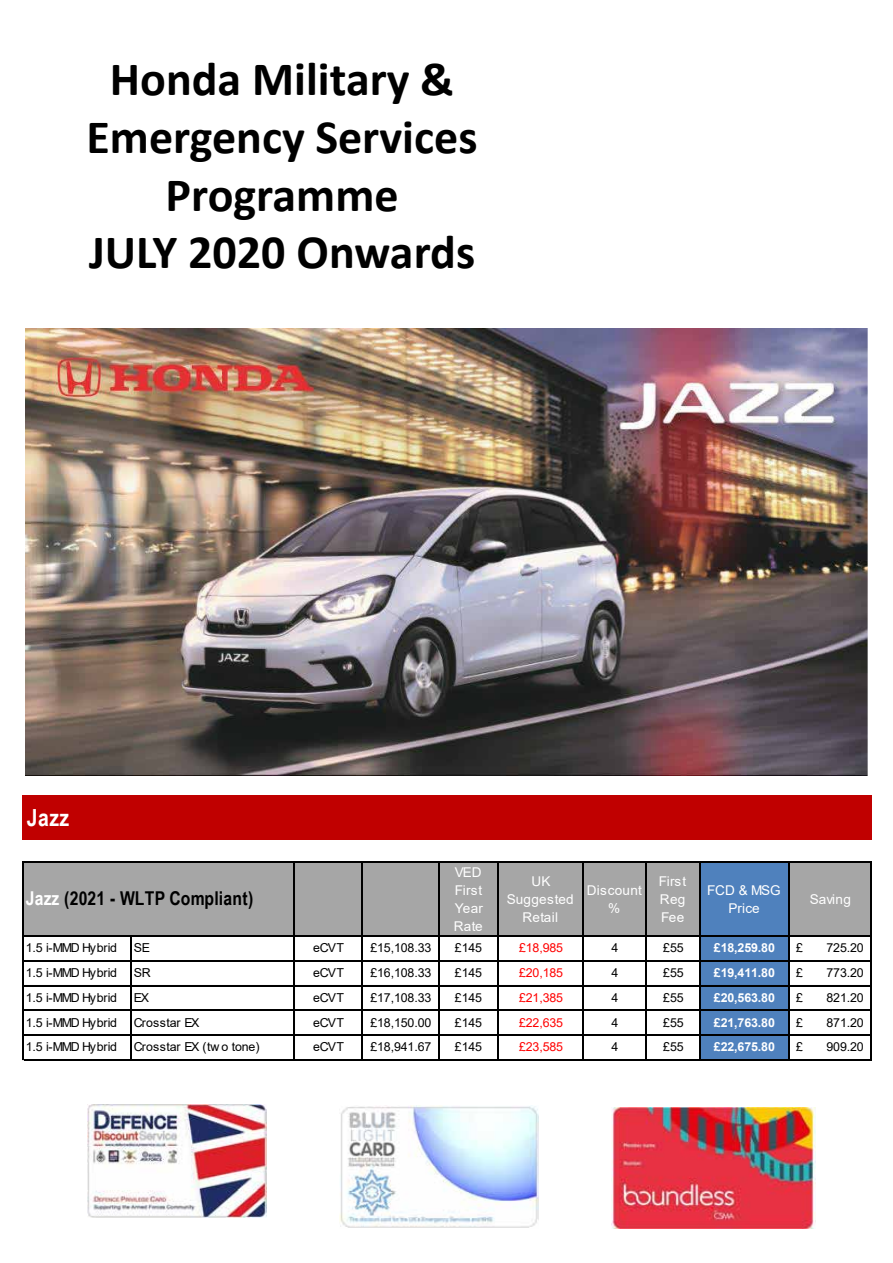
<style>
.page{position:relative;width:893px;height:1263px;background:#fff}
.page>*{position:absolute;margin:0;border:0;box-sizing:border-box;transform-origin:0 0}
.t1{font:700 48px/57.6px "Calibri";color:#000;text-align:center}
.t2{font:700 23.55px "Arial Narrow";color:#fff}
.t3{font:700 19.05px "Arial Narrow";letter-spacing:.01em;color:#000}
.t4{font:13.5px/18px "Arial";letter-spacing:.02em;color:#fff;text-align:justify}
.t5{font:13.5px/18px "Arial";color:#fff;text-align:center}
.t6{font:12.3px "Arial";letter-spacing:-.01em;color:#000}
.t7{font:12.3px "Arial";letter-spacing:-.04em;color:#000}
.t8{font:700 12.3px "Arial";letter-spacing:-.01em;color:#fff}
.t9{font:12.3px "Arial";letter-spacing:-.01em;color:#f00}
.s1{color:#fff}
</style>
<div class="page">
<img style="left:26px;top:329px;width:841px;height:447px">
<img style="left:612px;top:1108px;width:203px;height:120px">
<img style="left:339px;top:1105px;width:199px;height:123px">
<img style="left:88px;top:1104px;width:178px;height:114px">
<div style="left:22px;top:795px;width:849px;height:45px;background:#c00000"></div>
<div style="left:22px;top:861px;width:678px;height:76px;background:#a6a6a6"></div>
<div style="left:699px;top:861px;width:90px;height:76px;background:#4f81bd"></div>
<div style="left:788px;top:861px;width:83px;height:76px;background:#a6a6a6"></div>
<div style="left:699px;top:936px;width:90px;height:124px;background:#4f81bd"></div>
<hr style="left:22px;top:861px;width:2px;height:199px;background:#000">
<hr style="left:294px;top:863px;width:1px;height:197px;background:#000">
<hr style="left:361px;top:863px;width:1px;height:197px;background:#000">
<hr style="left:438px;top:863px;width:1px;height:197px;background:#000">
<hr style="left:498px;top:863px;width:1px;height:197px;background:#000">
<hr style="left:582px;top:863px;width:1px;height:197px;background:#000">
<hr style="left:645px;top:863px;width:1px;height:197px;background:#000">
<hr style="left:699px;top:863px;width:1px;height:197px;background:#000">
<hr style="left:788px;top:863px;width:1px;height:197px;background:#000">
<hr style="left:870px;top:863px;width:1px;height:197px;background:#000">
<hr style="left:131px;top:937px;width:1px;height:123px;background:#000">
<hr style="left:24px;top:861px;width:847px;height:2px;background:#000">
<hr style="left:24px;top:936px;width:847px;height:1px;background:#000">
<hr style="left:24px;top:960px;width:847px;height:1px;background:#000">
<hr style="left:24px;top:985px;width:847px;height:1px;background:#000">
<hr style="left:24px;top:1010px;width:847px;height:1px;background:#000">
<hr style="left:24px;top:1034px;width:847px;height:1px;background:#000">
<hr style="left:24px;top:1059px;width:847px;height:1px;background:#000">
<h1 class="t1" style="left:87px;top:50px;width:393px">Honda Military &amp;<br>Emergency Services<br>Programme<br>JULY 2020 Onwards</h1>
<h2 class="t2" style="left:27px;top:799px;width:44px">Jazz</h2>
<h3 class="t3" style="left:26px;top:884px;width:229px"><span class="s1">Jazz</span> (2021 - WLTP Compliant)</h3>
<p class="t4" style="left:454px;top:863px;width:31px">VED First Year Rate</p>
<p class="t4" style="left:507px;top:872px;width:68px;text-align:center">UK<br>Suggested<br>Retail</p>
<p class="t4" style="left:587px;top:881px;width:57px;text-align:center">Discount %</p>
<p class="t4" style="left:659px;top:872px;width:29px">First Reg Fee</p>
<p class="t5" style="left:707px;top:881px;width:75px">FCD &amp; MSG<br>Price</p>
<p class="t4" style="left:810px;top:890px;width:43px">Saving</p>
<p class="t7" style="left:26px;top:940px;width:93px">1.5 i-MMD Hybrid</p>
<p class="t6" style="left:134px;top:940px;width:18px">SE</p>
<p class="t6" style="left:313px;top:940px;width:33px">eCVT</p>
<p class="t6" style="left:370px;top:940px;width:62px">£15,108.33</p>
<p class="t6" style="left:455px;top:940px;width:29px">£145</p>
<p class="t9" style="left:519px;top:940px;width:46px">£18,985</p>
<p class="t6" style="left:611px;top:940px;width:8px">4</p>
<p class="t6" style="left:663px;top:940px;width:22px">£55</p>
<p class="t8" style="left:714px;top:939px;width:62px">£18,259.80</p>
<p class="t6" style="left:796px;top:940px;width:8px">£</p>
<p class="t6" style="left:826px;top:940px;width:39px">725.20</p>
<p class="t7" style="left:26px;top:964px;width:93px">1.5 i-MMD Hybrid</p>
<p class="t6" style="left:134px;top:964px;width:18px">SR</p>
<p class="t6" style="left:313px;top:964px;width:33px">eCVT</p>
<p class="t6" style="left:370px;top:964px;width:62px">£16,108.33</p>
<p class="t6" style="left:455px;top:964px;width:29px">£145</p>
<p class="t9" style="left:519px;top:964px;width:46px">£20,185</p>
<p class="t6" style="left:611px;top:964px;width:8px">4</p>
<p class="t6" style="left:663px;top:964px;width:22px">£55</p>
<p class="t8" style="left:714px;top:964px;width:62px">£19,411.80</p>
<p class="t6" style="left:796px;top:964px;width:8px">£</p>
<p class="t6" style="left:826px;top:964px;width:39px">773.20</p>
<p class="t7" style="left:26px;top:989px;width:93px">1.5 i-MMD Hybrid</p>
<p class="t6" style="left:134px;top:989px;width:17px">EX</p>
<p class="t6" style="left:313px;top:989px;width:33px">eCVT</p>
<p class="t6" style="left:370px;top:989px;width:62px">£17,108.33</p>
<p class="t6" style="left:455px;top:989px;width:29px">£145</p>
<p class="t9" style="left:519px;top:989px;width:46px">£21,385</p>
<p class="t6" style="left:611px;top:989px;width:8px">4</p>
<p class="t6" style="left:663px;top:989px;width:22px">£55</p>
<p class="t8" style="left:714px;top:989px;width:62px">£20,563.80</p>
<p class="t6" style="left:796px;top:989px;width:8px">£</p>
<p class="t6" style="left:826px;top:989px;width:39px">821.20</p>
<p class="t7" style="left:26px;top:1014px;width:93px">1.5 i-MMD Hybrid</p>
<p class="t6" style="left:134px;top:1014px;width:67px">Crosstar EX</p>
<p class="t6" style="left:313px;top:1014px;width:33px">eCVT</p>
<p class="t6" style="left:370px;top:1014px;width:62px">£18,150.00</p>
<p class="t6" style="left:455px;top:1014px;width:29px">£145</p>
<p class="t9" style="left:519px;top:1014px;width:46px">£22,635</p>
<p class="t6" style="left:611px;top:1014px;width:8px">4</p>
<p class="t6" style="left:663px;top:1014px;width:22px">£55</p>
<p class="t8" style="left:714px;top:1013px;width:62px">£21,763.80</p>
<p class="t6" style="left:796px;top:1014px;width:8px">£</p>
<p class="t6" style="left:826px;top:1014px;width:39px">871.20</p>
<p class="t7" style="left:26px;top:1038px;width:93px">1.5 i-MMD Hybrid</p>
<p class="t6" style="left:134px;top:1038px;width:127px">Crosstar EX (tw o tone)</p>
<p class="t6" style="left:313px;top:1038px;width:33px">eCVT</p>
<p class="t6" style="left:370px;top:1038px;width:62px">£18,941.67</p>
<p class="t6" style="left:455px;top:1038px;width:29px">£145</p>
<p class="t9" style="left:519px;top:1038px;width:46px">£23,585</p>
<p class="t6" style="left:611px;top:1038px;width:8px">4</p>
<p class="t6" style="left:663px;top:1038px;width:22px">£55</p>
<p class="t8" style="left:714px;top:1038px;width:62px">£22,675.80</p>
<p class="t6" style="left:796px;top:1038px;width:8px">£</p>
<p class="t6" style="left:826px;top:1038px;width:39px">909.20</p>
</div>
